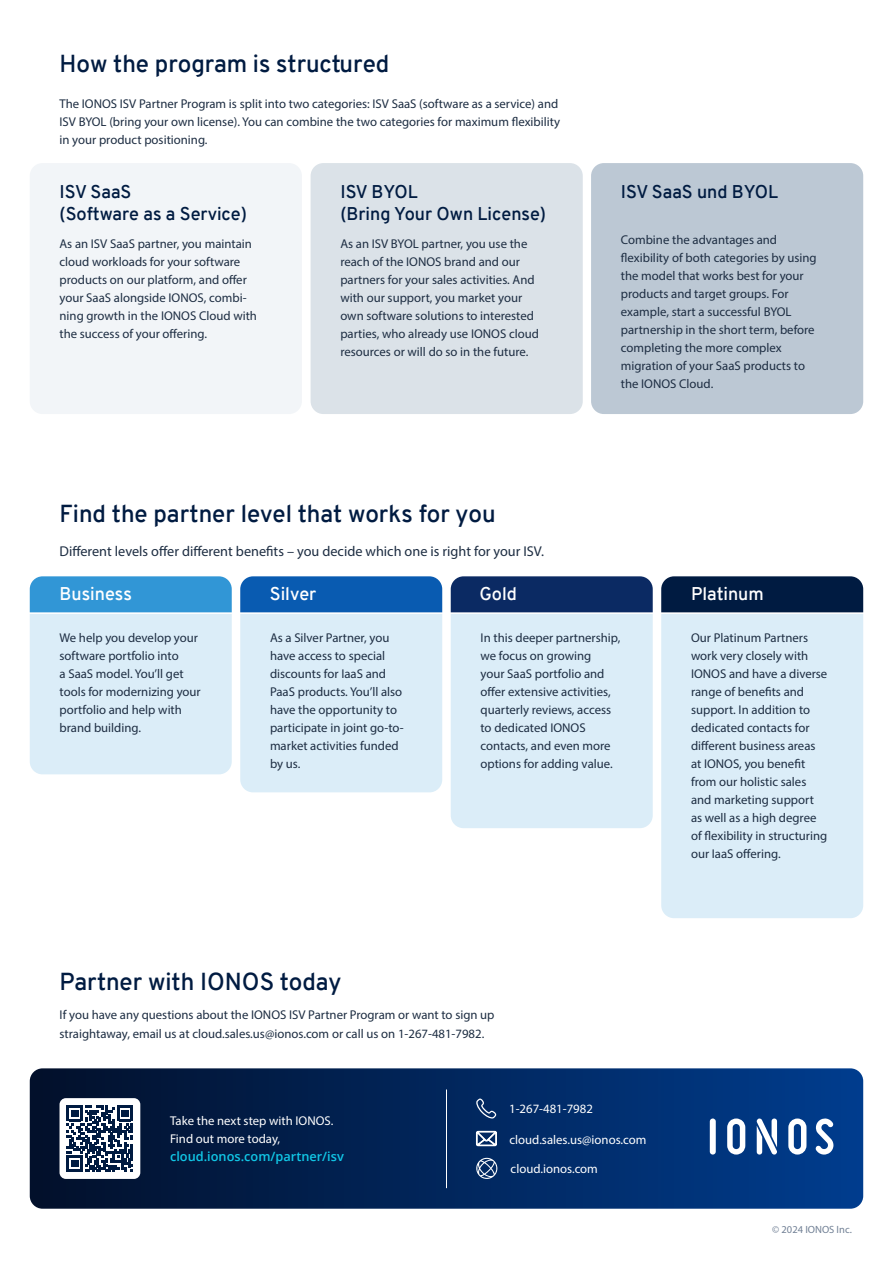
<style>
.page{position:relative;width:893px;height:1263px;background:#fff}
.page>*{position:absolute;margin:0;border:0;box-sizing:border-box;transform-origin:0 0}
.t1{font:600 24px "Overpass";color:#001b41}
.t2{font:600 18px/21.6px "Overpass";color:#001b41}
.t3{font:600 18px "Overpass";color:#fff}
.t4{font:14.25px "Myriad Pro";color:#1d2d42}
.t5{font:12.75px/18px "Myriad Pro";color:#1d2d42}
.t6{font:12.75px/18px "Myriad Pro";color:#fff}
.t7{font:600 12.75px "Open Sans";color:#11c7e6}
.t8{font:10.5px "Myriad Pro";color:#718095}
</style>
<div class="page">
<svg style="left:30px;top:1068px;width:833px;height:141px;background:#03285e"></svg>
<div style="left:60px;top:1098px;width:80px;height:81px;background:#fff;border-radius:6px"></div>
<svg style="left:67px;top:1105px;width:66px;height:67px"></svg>
<hr style="left:446px;top:1089px;width:1px;height:99px;background:#fff">
<div style="left:661px;top:614px;width:202px;height:304px;background:#dbedf8"></div>
<svg style="left:30px;top:576px;width:202px;height:198px;background:#bcddf1"></svg>
<svg style="left:240px;top:576px;width:202px;height:216px;background:#b8d5ec"></svg>
<svg style="left:451px;top:576px;width:202px;height:252px;background:#bed1e3"></svg>
<div style="left:661px;top:576px;width:202px;height:36px;background:#001b41"></div>
<div style="left:30px;top:163px;width:272px;height:251px;background:#f2f5f8;border-radius:13px"></div>
<div style="left:311px;top:163px;width:272px;height:251px;background:#dbe2e8;border-radius:13px"></div>
<div style="left:591px;top:163px;width:272px;height:251px;background:#bcc8d4;border-radius:13px"></div>
<svg style="left:475px;top:1098px;width:21px;height:20px"></svg>
<svg style="left:476px;top:1131px;width:21px;height:15px"></svg>
<svg style="left:476px;top:1158px;width:21px;height:21px"></svg>
<svg style="left:815px;top:1118px;width:19px;height:36px"></svg>
<svg style="left:788px;top:1118px;width:18px;height:36px"></svg>
<svg style="left:757px;top:1118px;width:20px;height:36px"></svg>
<svg style="left:727px;top:1118px;width:18px;height:36px"></svg>
<svg style="left:710px;top:1118px;width:6px;height:36px"></svg>
<h1 class="t1" style="left:60px;top:47px;width:331px">How the program is structured</h1>
<p class="t5" style="left:60px;top:95px;width:502px">The IONOS ISV Partner Program is split into two categories: ISV SaaS (software as a service) and<br>ISV BYOL (bring your own license). You can combine the two categories for maximum flexibility in your product positioning.</p>
<h2 class="t2" style="left:60px;top:181px;width:189px">ISV SaaS<br>(Software as a Service)</h2>
<p class="t5" style="left:60px;top:234px;width:199px">As an ISV SaaS partner, you maintain cloud workloads for your software products on our platform, and offer your SaaS alongside IONOS, combi&shy;ning growth in the IONOS Cloud with the success of your offering.</p>
<h2 class="t2" style="left:340px;top:181px;width:207px">ISV BYOL<br>(Bring Your Own License)</h2>
<p class="t5" style="left:340px;top:234px;width:200px">As an ISV BYOL partner, you use the reach of the IONOS brand and our partners for your sales activities. And with our support, you market your own software solutions to interested parties, who already use IONOS cloud resources or will do so in the future.</p>
<h1 class="t1" style="left:60px;top:497px;width:438px">Find the partner level that works for you</h1>
<p class="t4" style="left:60px;top:543px;width:486px">Different levels offer different benefits – you decide which one is right for your ISV.</p>
<h2 class="t2" style="left:621px;top:181px;width:159px">ISV SaaS und BYOL</h2>
<p class="t5" style="left:621px;top:230px;width:197px">Combine the advantages and flexibility of both categories by using the model that works best for your products and target groups. For example, start a successful BYOL partnership in the short term, before completing the more complex migration of your SaaS products to the IONOS Cloud.</p>
<h2 class="t3" style="left:60px;top:581px;width:74px">Business</h2>
<h2 class="t3" style="left:270px;top:581px;width:48px">Silver</h2>
<h2 class="t3" style="left:479px;top:581px;width:39px">Gold</h2>
<h2 class="t3" style="left:691px;top:581px;width:74px">Platinum</h2>
<p class="t5" style="left:60px;top:628px;width:143px">We help you develop your software portfolio into<br>a SaaS model. You’ll get tools for modernizing your portfolio and help with brand building.</p>
<p class="t5" style="left:270px;top:628px;width:135px">As a Silver Partner, you have access to special discounts for IaaS and<br>PaaS products. You’ll also have the opportunity to participate in joint go-to&shy;market activities funded by us.</p>
<p class="t5" style="left:480px;top:628px;width:141px">In this deeper partnership, we focus on growing<br>your SaaS portfolio and offer extensive activities, quarterly reviews, access to dedicated IONOS contacts, and even more options for adding value.</p>
<p class="t5" style="left:691px;top:628px;width:138px">Our Platinum Partners work very closely with<br>IONOS and have a diverse range of benefits and support. In addition to dedicated contacts for different business areas at IONOS, you benefit from our holistic sales and marketing support as well as a high degree of flexibility in structuring our IaaS offering.</p>
<h1 class="t1" style="left:60px;top:965px;width:283px">Partner with IONOS today</h1>
<p class="t5" style="left:60px;top:1004px;width:436px;line-height:19.5px">If you have any questions about the IONOS ISV Partner Program or want to sign up straightaway, email us at cloud.sales.us@ionos.com or call us on 1-267-481-7982.</p>
<p class="t6" style="left:170px;top:1112px;width:165px">Take the next step with IONOS.<br>Find out more today,</p>
<p class="t7" style="left:170px;top:1148px;width:175px">cloud.ionos.com/partner/isv</p>
<p class="t6" style="left:509px;top:1100px;width:85px">1-267-481-7982</p>
<p class="t6" style="left:509px;top:1130px;width:138px">cloud.sales.us@ionos.com</p>
<p class="t6" style="left:511px;top:1160px;width:89px">cloud.ionos.com</p>
<p class="t8" style="left:772px;top:1223px;width:81px">© 2024 IONOS Inc.</p>
</div>
